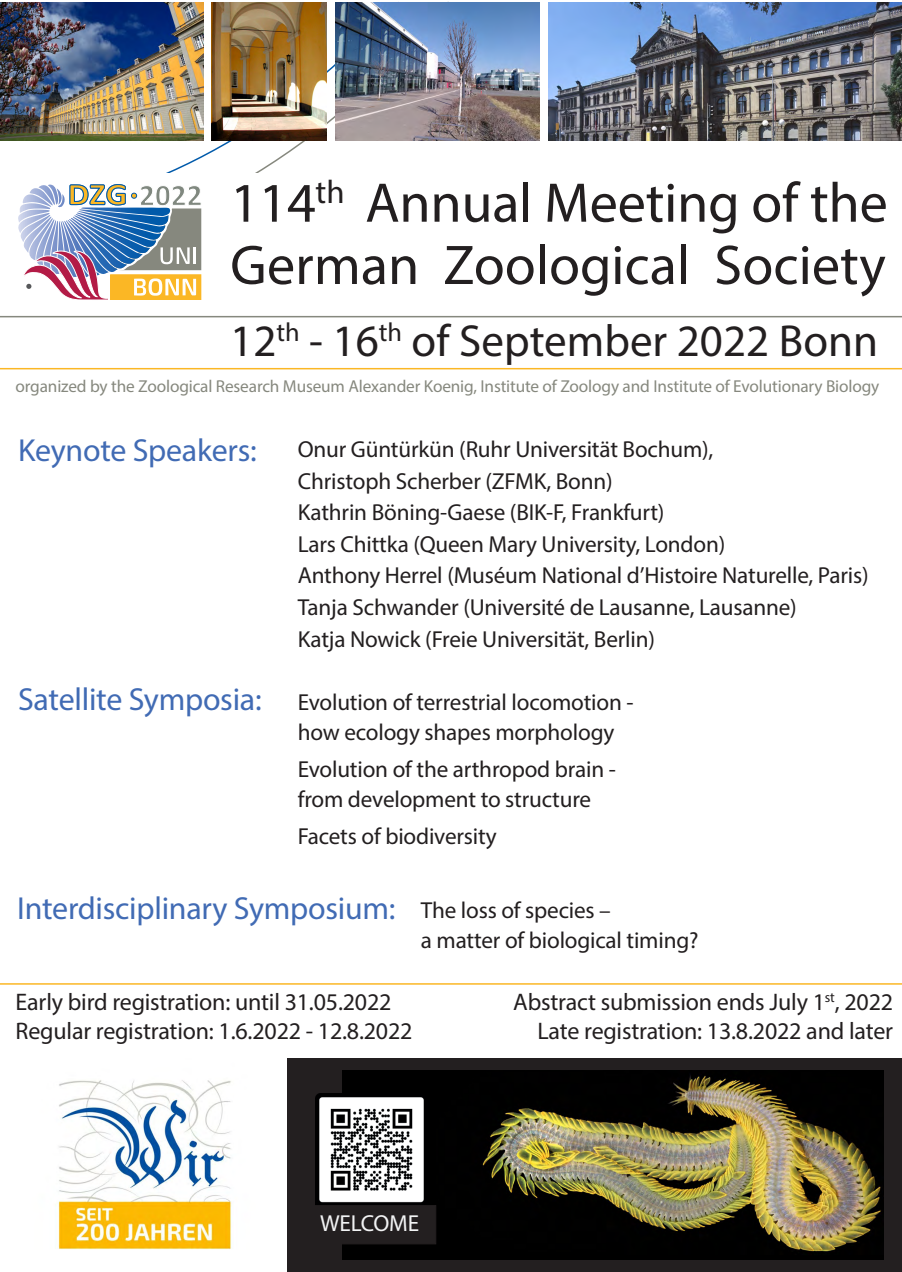
<style>
.page{position:relative;width:902px;height:1272px;background:#fff}
.page>*{position:absolute;margin:0;border:0;box-sizing:border-box;transform-origin:0 0}
.t1{font:56.25px/62.2px "Myriad Pro";color:#231f20}
.t2{font:45px "Myriad Pro";color:#231f20}
.t3{font:31.95px "Myriad Pro";letter-spacing:-.01em;color:#416bb4}
.t4{font:24px/28.9px "Myriad Pro";letter-spacing:-.01em;color:#231f20}
.t5{font:23.17px/31.5px "Myriad Pro";letter-spacing:-.01em;color:#231f20}
.t6{font:23.17px "Myriad Pro";letter-spacing:-.01em;color:#f2f3f4}
.t7{font:17.25px "Myriad Pro";letter-spacing:-.01em;color:#86887e}
.s1{font-size:31.95px;color:#416bb4}
</style>
<div class="page">
<div style="left:1px;top:1058px;width:900px;height:213px;background:#231f20"></div>
<img style="left:343px;top:1070px;width:540px;height:189px">
<img style="left:1px;top:1058px;width:285px;height:213px">
<svg style="left:0;top:1px;width:450px;height:172px"></svg>
<hr style="left:0;top:316px;width:901px;height:1px;background:#86887e">
<hr style="left:0;top:368px;width:901px;height:1px;background:#fbb725">
<hr style="left:0;top:983px;width:901px;height:1px;background:#fbb725">
<img style="left:315px;top:1093px;width:112px;height:112px">
<div style="left:308px;top:1205px;width:128px;height:39px;background:#231f20"></div>
<svg style="left:18px;top:184px;width:184px;height:116px"></svg>
<img style="left:0;top:2px;width:204px;height:138px">
<img style="left:212px;top:2px;width:114px;height:138px">
<img style="left:335px;top:2px;width:204px;height:138px">
<img style="left:548px;top:2px;width:353px;height:138px">
<h1 class="t1" style="left:230px;top:171px;width:659px">114<sup>th</sup> Annual Meeting of the<br>German Zoological Society</h1>
<h2 class="t2" style="left:230px;top:313px;width:649px">12<sup>th</sup> - 16<sup>th</sup> of September 2022 Bonn</h2>
<p class="t7" style="left:16px;top:376px;width:865px">organized by the Zoological Research Museum Alexander Koenig, Institute of Zoology and Institute of Evolutionary Biology</p>
<h3 class="t3" style="left:18px;top:430px;width:240px">Keynote Speakers:</h3>
<p class="t5" style="left:298px;top:433px;width:572px">Onur Güntürkün (Ruhr Universität Bochum),<br>Christoph Scherber (ZFMK, Bonn)<br>Kathrin Böning-Gaese (BIK-F, Frankfurt)<br>Lars Chittka (Queen Mary University, London)<br>Anthony Herrel (Muséum National d’Histoire Naturelle, Paris)<br>Tanja Schwander (Université de Lausanne, Lausanne)<br>Katja Nowick (Freie Universität, Berlin)</p>
<p class="t5" style="left:298px;top:686px;width:337px;line-height:30px;text-indent:-280px"><span class="s1">Satellite Symposia:</span> Evolution of terrestrial locomotion - how ecology shapes morphology</p>
<p class="t5" style="left:298px;top:753px;width:319px;line-height:30px">Evolution of the arthropod brain - from development to structure</p>
<p class="t5" style="left:298px;top:819px;width:200px">Facets of biodiversity</p>
<h3 class="t3" style="left:17px;top:888px;width:380px">Interdisciplinary Symposium:</h3>
<p class="t5" style="left:421px;top:894px;width:279px;line-height:30px">The loss of species –<br>a matter of biological timing?</p>
<p class="t4" style="left:16px;top:987px;width:398px">Early bird registration: until 31.05.2022<br>Regular registration: 1.6.2022 - 12.8.2022</p>
<p class="t4" style="left:513px;top:987px;width:381px;text-align:right">Abstract submission ends July 1<sup>st</sup>, 2022<br>Late registration: 13.8.2022 and later</p>
<p class="t6" style="left:320px;top:1208px;width:100px">WELCOME</p>
</div>
